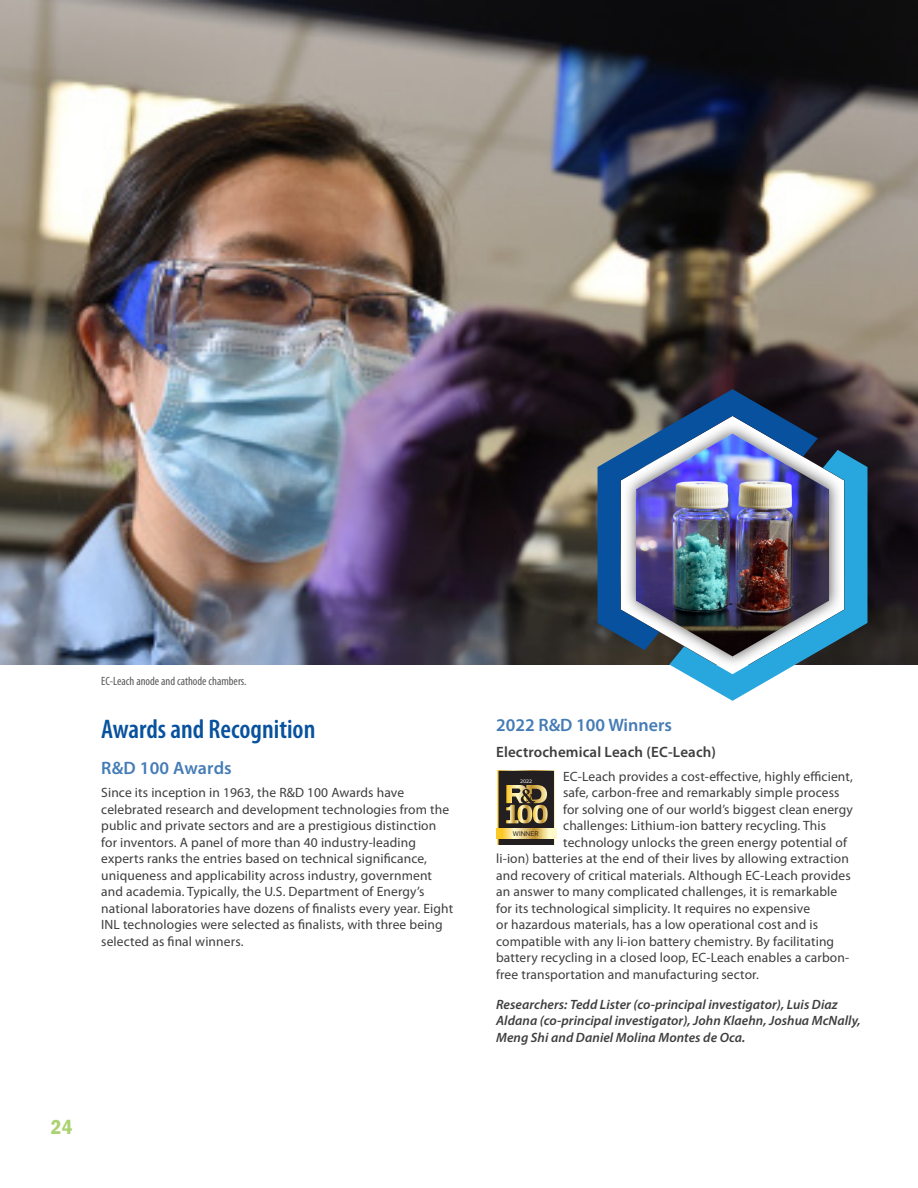
<style>
.page{position:relative;width:918px;height:1188px;background:#fff}
.page>*{position:absolute;margin:0;border:0;box-sizing:border-box;transform-origin:0 0}
.t1{font:600 condensed 27px "Myriad Pro";color:#07519e}
.t2{font:21px "ITC Franklin Gothic Std Dm Cd";color:#aad270}
.t3{font:600 18px "Myriad Pro";color:#457cb6}
.t4{font:600 15px "Myriad Pro";letter-spacing:.01em;color:#3e3e3f}
.Text{font:13.5px/16.5px "Myriad Pro";letter-spacing:.01em;color:#3e3e3f}
.Names{font:italic 600 13.5px/16.5px "Myriad Pro";letter-spacing:.005em;color:#3e3e3f}
.t5{font:condensed 12px "Myriad Pro";color:#57585a}
.t6{font:italic 900 7.05px "Benton Sans Wide";color:#231f20}
.t7{font:7.05px "Proxima Nova";color:#231f20}
.t8{font:5.25px "Proxima Nova";color:#fff}
</style>
<div class="page">
<img style="left:0;top:0;width:918px;height:664px">
<div style="left:496px;top:828px;width:60px;height:11px;background:#fac925"></div>
<svg style="left:498px;top:770px;width:57px;height:74px;background:#736543"></svg>
<svg style="left:598px;top:389px;width:220px;height:261px;background:#2b4969"></svg>
<svg style="left:675px;top:450px;width:192px;height:251px;fill:#28a7df"></svg>
<div style="left:623px;top:422px;width:219px;height:246px;background:#231f20;opacity:.75"></div>
<img style="left:636px;top:433px;width:193px;height:223px">
<p class="t5" style="left:101px;top:673px;width:147px">EC-Leach anode and cathode chambers.</p>
<h1 class="t1" style="left:101px;top:714px;width:216px">Awards and Recognition</h1>
<h2 class="t3" style="left:101px;top:756px;width:132px">R&amp;D 100 Awards</h2>
<p class="Text" style="left:101px;top:785px;width:353px">Since its inception in 1963, the R&amp;D 100 Awards have celebrated research and development technologies from the public and private sectors and are a prestigious distinction for inventors. A panel of more than 40 industry-leading experts ranks the entries based on technical significance, uniqueness and applicability across industry, government and academia. Typically, the U.S. Department of Energy’s national laboratories have dozens of finalists every year. Eight INL technologies were selected as finalists, with three being selected as final winners.</p>
<h2 class="t2" style="left:51px;top:1115px;width:23px">24</h2>
<h2 class="t3" style="left:496px;top:714px;width:177px">2022 R&amp;D 100 Winners</h2>
<p class="t4" style="left:496px;top:743px;width:222px">Electrochemical Leach (EC-Leach)</p>
<p class="Text" style="left:563px;top:768px;width:291px">EC-Leach provides a cost-effective, highly efficient,</p>
<p class="Text" style="left:563px;top:785px;width:278px">safe, carbon-free and remarkably simple process</p>
<p class="Text" style="left:563px;top:801px;width:291px">for solving one of our world’s biggest clean energy</p>
<p class="Text" style="left:563px;top:818px;width:264px">challenges: Lithium-ion battery recycling. This</p>
<p class="Text" style="left:563px;top:834px;width:285px">technology unlocks the green energy potential of</p>
<p class="Text" style="left:496px;top:851px;width:354px">li-ion) batteries at the end of their lives by allowing extraction</p>
<p class="Text" style="left:496px;top:867px;width:356px">and recovery of critical materials. Although EC-Leach provides</p>
<p class="Text" style="left:496px;top:884px;width:343px">an answer to many complicated challenges, it is remarkable</p>
<p class="Text" style="left:496px;top:900px;width:316px">for its technological simplicity. It requires no expensive</p>
<p class="Text" style="left:496px;top:917px;width:324px">or hazardous materials, has a low operational cost and is</p>
<p class="Text" style="left:496px;top:933px;width:340px">compatible with any li-ion battery chemistry. By facilitating</p>
<p class="Text" style="left:496px;top:950px;width:355px">battery recycling in a closed loop, EC-Leach enables a carbon-</p>
<p class="Text" style="left:496px;top:966px;width:264px">free transportation and manufacturing sector.</p>
<p class="Names" style="left:496px;top:996px;width:366px">Researchers: Tedd Lister (co-principal investigator), Luis Diaz<br>Aldana (co-principal investigator), John Klaehn, Joshua McNally,<br>Meng Shi and Daniel Molina Montes de Oca.</p>
<p class="t8" style="left:520px;top:778px;width:14px">2022</p>
<p class="t7" style="left:513px;top:828px;width:27px">WINNER</p>
<p class="t6" style="left:514px;top:830px;width:27px">FINALIST</p>
</div>
